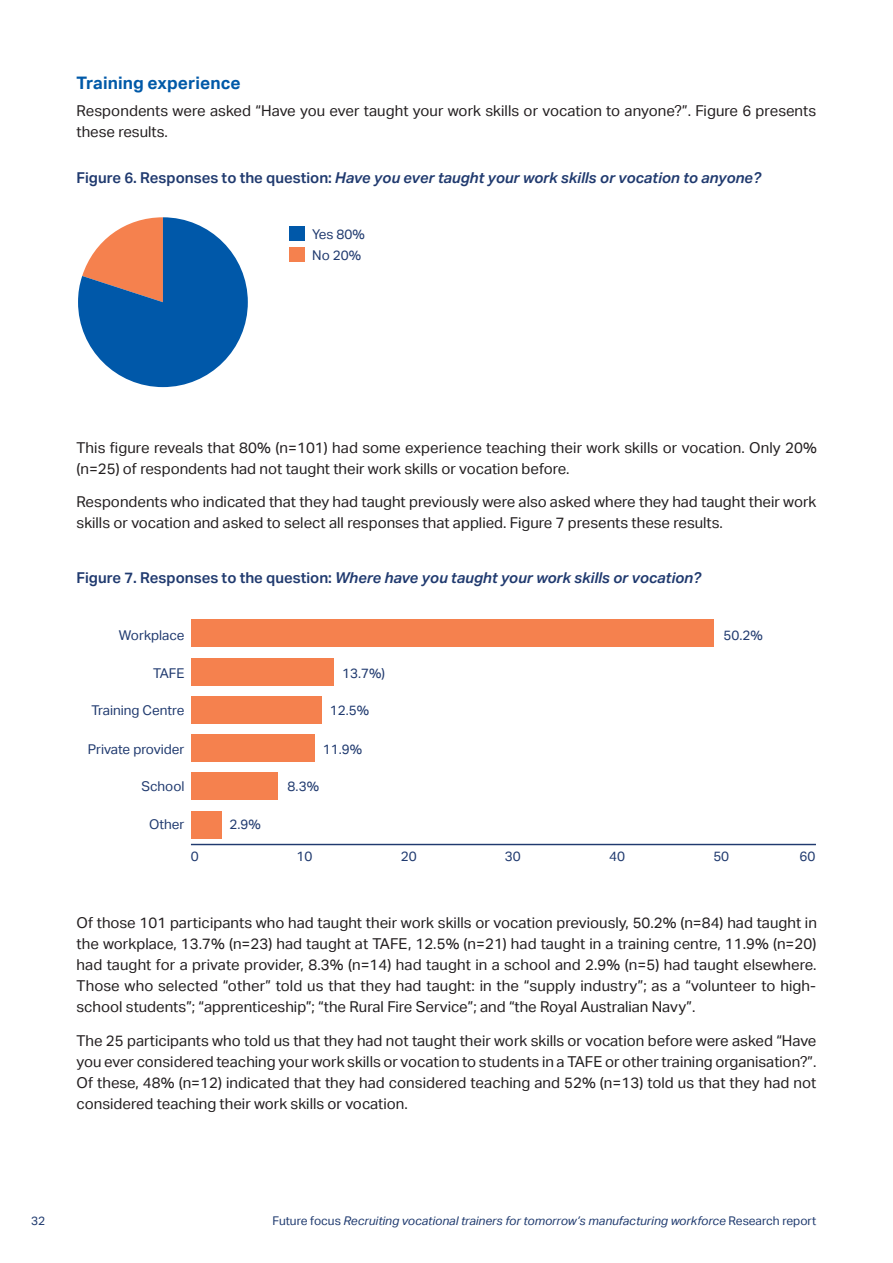
<style>
.page{position:relative;width:893px;height:1263px;background:#fff}
.page>*{position:absolute;margin:0;border:0;box-sizing:border-box;transform-origin:0 0}
._1__Heading_2{font:700 17.25px "Aktiv Grotesk";letter-spacing:.005em;color:#0059a8}
._2__body_copy{font:15px/21px "Aktiv Grotesk";color:#231f20}
.t1{font:italic 600 15px "Aktiv Grotesk";color:#203a6f}
.t2{font:13.5px/21px "Aktiv Grotesk";color:#203a6f}
.t3{font:italic 12px "Aktiv Grotesk";color:#1e396e}
.t4{font:12px "Aktiv Grotesk";color:#1e396e}
.s1{font-style:normal}
</style>
<div class="page">
<svg style="left:78px;top:217px;width:170px;height:170px"></svg>
<div style="left:289px;top:226px;width:16px;height:15px;background:#0058a9"></div>
<div style="left:289px;top:247px;width:16px;height:15px;background:#f5814e"></div>
<hr style="left:191px;top:844px;width:625px;height:1px;background:#203a6f">
<div style="left:191px;top:620px;width:523px;height:27px;background:#f5814e"></div>
<div style="left:191px;top:658px;width:143px;height:27px;background:#f5814e"></div>
<div style="left:191px;top:696px;width:130px;height:28px;background:#f5814e"></div>
<div style="left:191px;top:734px;width:124px;height:28px;background:#f5814e"></div>
<div style="left:191px;top:773px;width:86px;height:27px;background:#f5814e"></div>
<div style="left:191px;top:811px;width:30px;height:27px;background:#f5814e"></div>
<p class="_1__Heading_2" style="left:77px;top:73px;width:166px">Training experience</p>
<p class="_2__body_copy" style="left:77px;top:101px;width:741px">Respondents were asked “Have you ever taught your work skills or vocation to anyone?”. Figure 6 presents these results.</p>
<p class="t1" style="left:77px;top:169px;width:686px"><span class="s1">Figure 6. Responses to the question:</span> Have you ever taught your work skills or vocation to anyone?</p>
<p class="t2" style="left:312px;top:224px;width:54px">Yes 80%<br>No 20%</p>
<p class="_2__body_copy" style="left:77px;top:437px;width:742px">This figure reveals that 80% (n=101) had some experience teaching their work skills or vocation. Only 20% (n=25) of respondents had not taught their work skills or vocation before.</p>
<p class="_2__body_copy" style="left:77px;top:492px;width:741px">Respondents who indicated that they had taught previously were also asked where they had taught their work skills or vocation and asked to select all responses that applied. Figure 7 presents these results.</p>
<p class="t1" style="left:77px;top:569px;width:626px"><span class="s1">Figure 7. Responses to the question:</span> Where have you taught your work skills or vocation?</p>
<p class="t2" style="left:119px;top:624px;width:67px">Workplace</p>
<p class="t2" style="left:723px;top:624px;width:41px">50.2%</p>
<p class="t2" style="left:153px;top:662px;width:33px">TAFE</p>
<p class="t2" style="left:342px;top:662px;width:44px">13.7%)</p>
<p class="t2" style="left:92px;top:700px;width:94px">Training Centre</p>
<p class="t2" style="left:330px;top:700px;width:41px">12.5%</p>
<p class="t2" style="left:88px;top:738px;width:98px">Private provider</p>
<p class="t2" style="left:323px;top:738px;width:41px">11.9%</p>
<p class="t2" style="left:141px;top:776px;width:45px">School</p>
<p class="t2" style="left:288px;top:776px;width:33px">8.3%</p>
<p class="t2" style="left:149px;top:813px;width:37px">Other</p>
<p class="t2" style="left:229px;top:813px;width:33px">2.9%</p>
<p class="t2" style="left:191px;top:846px;width:9px">0</p>
<p class="t2" style="left:297px;top:846px;width:17px">10</p>
<p class="t2" style="left:401px;top:846px;width:17px">20</p>
<p class="t2" style="left:505px;top:846px;width:17px">30</p>
<p class="t2" style="left:609px;top:846px;width:17px">40</p>
<p class="t2" style="left:713px;top:846px;width:17px">50</p>
<p class="t2" style="left:799px;top:846px;width:17px">60</p>
<p class="_2__body_copy" style="left:77px;top:912px;width:742px;text-align:justify">Of those 101 participants who had taught their work skills or vocation previously, 50.2% (n=84) had taught in the workplace, 13.7% (n=23) had taught at TAFE, 12.5% (n=21) had taught in a training centre, 11.9% (n=20) had taught for a private provider, 8.3% (n=14) had taught in a school and 2.9% (n=5) had taught elsewhere.<br>Those who selected “other” told us that they had taught: in the “supply industry”; as a “volunteer to high&shy;school students”; “apprenticeship”; “the Rural Fire Service”; and “the Royal Australian Navy”.</p>
<p class="_2__body_copy" style="left:77px;top:1030px;width:741px;text-align:justify">The 25 participants who told us that they had not taught their work skills or vocation before were asked “Have you ever considered teaching your work skills or vocation to students in a TAFE or other training organisation?”.<br>Of these, 48% (n=12) indicated that they had considered teaching and 52% (n=13) told us that they had not considered teaching their work skills or vocation.</p>
<p class="t4" style="left:31px;top:1213px;width:16px">32</p>
<p class="t3" style="left:272px;top:1213px;width:545px"><span class="s1">Future focus</span> Recruiting vocational trainers for tomorrow’s manufacturing workforce <span class="s1">Research report</span></p>
</div>
